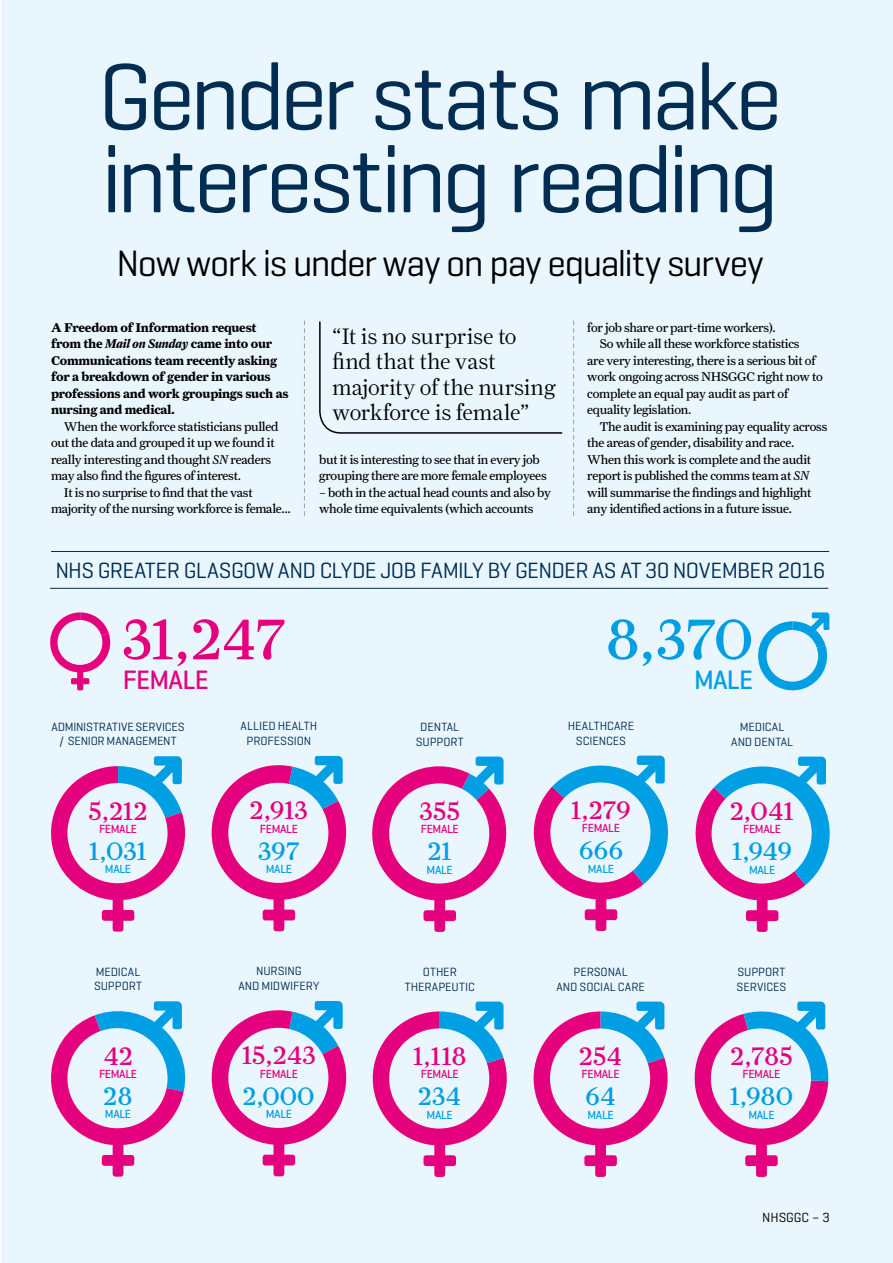
<style>
.page{position:relative;width:893px;height:1263px;background:#fff}
.page>*{position:absolute;margin:0;border:0;box-sizing:border-box;transform-origin:0 0}
.t1{font:96.15px/82.8px "Geogrotesque";letter-spacing:-.05em;color:#002d51}
.t2{font:57.45px "Farnham Display";color:#e5007d}
.t3{font:57.45px "Farnham Display";color:#009ee3}
.t4{font:37.35px "Geogrotesque";letter-spacing:-.035em;color:#000}
.t5{font:500 27px "Geogrotesque";letter-spacing:-.03em;color:#e5007d}
.t6{font:500 27px "Geogrotesque";color:#009ee3}
.t7{font:25.5px "Farnham Display";letter-spacing:.02em;color:#e5007d}
.t8{font:25.5px "Farnham Display";letter-spacing:.015em;color:#009ee3}
.t9{font:300 22.5px/25.5px "Farnham Display";letter-spacing:-.01em;color:#000}
.t10{font:22.5px "Geogrotesque";letter-spacing:-.025em;color:#002d51}
.t11{font:13.5px "Geogrotesque";color:#000}
.t12{font:12.75px/16.5px "Farnham Text";letter-spacing:-.02em;color:#000}
.t13{font:700 12.75px/16.5px "Farnham Text";letter-spacing:-.025em;color:#000}
.t14{font:12.15px/14.5px "Geogrotesque";color:#002d51;text-align:center}
.t15{font:500 12px "Geogrotesque";letter-spacing:-.03em;color:#e5007d}
.t16{font:500 12px "Geogrotesque";letter-spacing:-.03em;color:#009ee3}
.s1{font-family:"Farnham Display";font-style:italic}
.s2{font-style:italic}
</style>
<div class="page">
<div style="left:1px;top:0;width:892px;height:1263px;background:#eaf6fd"></div>
<svg style="left:319px;top:321px;width:244px;height:113px"></svg>
<svg style="left:304px;top:321px;width:1px;height:195px"></svg>
<svg style="left:573px;top:321px;width:1px;height:195px"></svg>
<hr style="left:51px;top:551px;width:778px;height:1px;background:#002d51">
<hr style="left:50px;top:588px;width:778px;height:1px;background:#002d51">
<svg style="left:51px;top:756px;width:135px;height:175px"></svg>
<svg style="left:211px;top:756px;width:136px;height:175px"></svg>
<svg style="left:372px;top:756px;width:135px;height:176px"></svg>
<svg style="left:51px;top:1001px;width:135px;height:175px"></svg>
<svg style="left:211px;top:1001px;width:136px;height:175px"></svg>
<svg style="left:372px;top:1001px;width:135px;height:176px"></svg>
<svg style="left:533px;top:756px;width:135px;height:175px"></svg>
<svg style="left:533px;top:1001px;width:135px;height:176px"></svg>
<svg style="left:694px;top:1001px;width:135px;height:176px"></svg>
<svg style="left:50px;top:612px;width:61px;height:78px"></svg>
<svg style="left:758px;top:612px;width:72px;height:79px"></svg>
<div style="left:766px;top:630px;width:52px;height:52px;background:#eaf6fd;border-radius:50%"></div>
<div style="left:67px;top:1028px;width:101px;height:100px;background:#eaf6fd;border-radius:50%"></div>
<div style="left:228px;top:1028px;width:100px;height:100px;background:#eaf6fd;border-radius:50%"></div>
<div style="left:67px;top:783px;width:101px;height:100px;background:#eaf6fd;border-radius:50%"></div>
<svg style="left:695px;top:756px;width:135px;height:176px"></svg>
<div style="left:712px;top:783px;width:100px;height:100px;background:#eaf6fd;border-radius:50%"></div>
<h1 class="t1" style="left:98px;top:52px;width:686px">Gender stats make interesting reading</h1>
<h3 class="t4" style="left:116px;top:240px;width:648px">Now work is under way on pay equality survey</h3>
<p class="t13" style="left:51px;top:319px;width:239px">A Freedom of Information request from the <span class="s1">Mail on Sunday</span> came into our Communications team recently asking for a breakdown of gender in various professions and work groupings such as nursing and medical.</p>
<p class="t12" style="left:64px;top:418px;width:216px">When the workforce statisticians pulled</p>
<p class="t12" style="left:51px;top:434px;width:225px">out the data and grouped it up we found it</p>
<p class="t12" style="left:51px;top:451px;width:222px">really interesting and thought <span class="s2">SN</span> readers</p>
<p class="t12" style="left:51px;top:467px;width:191px">may also find the figures of interest.</p>
<p class="t12" style="left:64px;top:484px;width:190px">It is no surprise to find that the vast</p>
<p class="t12" style="left:51px;top:500px;width:241px">majority of the nursing workforce is female…</p>
<h3 class="t9" style="left:332px;top:323px;width:225px">“It is no surprise to find that the vast majority of the nursing workforce is female”</h3>
<p class="t12" style="left:319px;top:451px;width:229px">but it is interesting to see that in every job grouping there are more female employees</p>
<p class="t12" style="left:319px;top:484px;width:233px">– both in the actual head counts and also by whole time equivalents (which accounts</p>
<p class="t12" style="left:587px;top:319px;width:190px">for job share or part-time workers).</p>
<p class="t12" style="left:600px;top:335px;width:201px">So while all these workforce statistics</p>
<p class="t12" style="left:587px;top:352px;width:230px">are very interesting, there is a serious bit of</p>
<p class="t12" style="left:587px;top:368px;width:237px">work ongoing across NHSGGC right now to</p>
<p class="t12" style="left:587px;top:385px;width:203px">complete an equal pay audit as part of</p>
<p class="t12" style="left:587px;top:401px;width:106px">equality legislation.</p>
<p class="t12" style="left:600px;top:418px;width:229px">The audit is examining pay equality across</p>
<p class="t12" style="left:587px;top:434px;width:209px">the areas of gender, disability and race.</p>
<p class="t12" style="left:587px;top:451px;width:225px">When this work is complete and the audit</p>
<p class="t12" style="left:587px;top:467px;width:224px">report is published the comms team at <span class="s2">SN</span></p>
<p class="t12" style="left:587px;top:484px;width:226px">will summarise the findings and highlight</p>
<p class="t12" style="left:587px;top:500px;width:207px">any identified actions in a future issue.</p>
<h3 class="t10" style="left:55px;top:556px;width:771px">NHS GREATER GLASGOW AND CLYDE JOB FAMILY BY GENDER AS AT 30 NOVEMBER 2016</h3>
<h2 class="t2" style="left:123px;top:606px;width:164px">31,247</h2>
<h3 class="t5" style="left:123px;top:663px;width:87px">FEMALE</h3>
<p class="t14" style="left:51px;top:719px;width:135px">ADMINISTRATIVE SERVICES / SENIOR MANAGEMENT</p>
<p class="t14" style="left:241px;top:719px;width:78px">ALLIED HEALTH<br>PROFESSION</p>
<h3 class="t7" style="left:89px;top:796px;width:60px">5,212</h3>
<p class="t15" style="left:99px;top:821px;width:40px">FEMALE</p>
<h3 class="t8" style="left:89px;top:836px;width:59px">1,031</h3>
<p class="t16" style="left:105px;top:862px;width:28px">MALE</p>
<h3 class="t7" style="left:250px;top:795px;width:59px">2,913</h3>
<p class="t15" style="left:260px;top:821px;width:40px">FEMALE</p>
<h3 class="t8" style="left:258px;top:836px;width:42px">397</h3>
<p class="t16" style="left:266px;top:861px;width:28px">MALE</p>
<p class="t14" style="left:416px;top:719px;width:50px">DENTAL<br>SUPPORT</p>
<h3 class="t7" style="left:420px;top:796px;width:41px">355</h3>
<p class="t15" style="left:421px;top:822px;width:40px">FEMALE</p>
<h3 class="t8" style="left:428px;top:836px;width:25px">21</h3>
<p class="t16" style="left:427px;top:862px;width:28px">MALE</p>
<p class="t14" style="left:94px;top:964px;width:50px;text-align:left">MEDICAL<br>SUPPORT</p>
<p class="t14" style="left:238px;top:964px;width:83px">NURSING<br>AND MIDWIFERY</p>
<p class="t14" style="left:405px;top:964px;width:72px">OTHER<br>THERAPEUTIC</p>
<h3 class="t7" style="left:104px;top:1041px;width:30px">42</h3>
<p class="t15" style="left:99px;top:1066px;width:40px">FEMALE</p>
<h3 class="t8" style="left:104px;top:1081px;width:30px">28</h3>
<p class="t16" style="left:105px;top:1107px;width:28px">MALE</p>
<h3 class="t7" style="left:242px;top:1040px;width:75px">15,243</h3>
<p class="t15" style="left:260px;top:1066px;width:40px">FEMALE</p>
<h3 class="t8" style="left:243px;top:1081px;width:73px">2,000</h3>
<p class="t16" style="left:266px;top:1106px;width:28px">MALE</p>
<h3 class="t7" style="left:413px;top:1041px;width:54px">1,118</h3>
<p class="t15" style="left:421px;top:1067px;width:40px">FEMALE</p>
<h3 class="t8" style="left:419px;top:1081px;width:44px">234</h3>
<p class="t16" style="left:427px;top:1107px;width:28px">MALE</p>
<h2 class="t3" style="left:606px;top:606px;width:148px">8,370</h2>
<h3 class="t6" style="left:694px;top:663px;width:61px">MALE</h3>
<p class="t14" style="left:568px;top:718px;width:68px">HEALTHCARE<br>SCIENCES</p>
<h3 class="t7" style="left:571px;top:795px;width:61px">1,279</h3>
<p class="t15" style="left:582px;top:821px;width:40px">FEMALE</p>
<h3 class="t8" style="left:579px;top:836px;width:45px">666</h3>
<p class="t16" style="left:588px;top:861px;width:28px">MALE</p>
<p class="t14" style="left:556px;top:964px;width:90px">PERSONAL<br>AND SOCIAL CARE</p>
<h3 class="t7" style="left:579px;top:1041px;width:44px">254</h3>
<p class="t15" style="left:582px;top:1067px;width:40px">FEMALE</p>
<h3 class="t8" style="left:586px;top:1081px;width:31px">64</h3>
<p class="t16" style="left:587px;top:1107px;width:28px">MALE</p>
<p class="t14" style="left:731px;top:719px;width:64px">MEDICAL<br>AND DENTAL</p>
<h3 class="t7" style="left:730px;top:796px;width:65px">2,041</h3>
<p class="t15" style="left:743px;top:822px;width:40px">FEMALE</p>
<h3 class="t8" style="left:732px;top:836px;width:61px">1,949</h3>
<p class="t16" style="left:749px;top:862px;width:28px">MALE</p>
<p class="t14" style="left:737px;top:964px;width:51px;text-align:left">SUPPORT<br>SERVICES</p>
<h3 class="t7" style="left:731px;top:1041px;width:63px">2,785</h3>
<p class="t15" style="left:742px;top:1067px;width:40px">FEMALE</p>
<h3 class="t8" style="left:730px;top:1081px;width:65px">1,980</h3>
<p class="t16" style="left:748px;top:1107px;width:28px">MALE</p>
<p class="t11" style="left:762px;top:1208px;width:69px">NHSGGC – 3</p>
</div>
